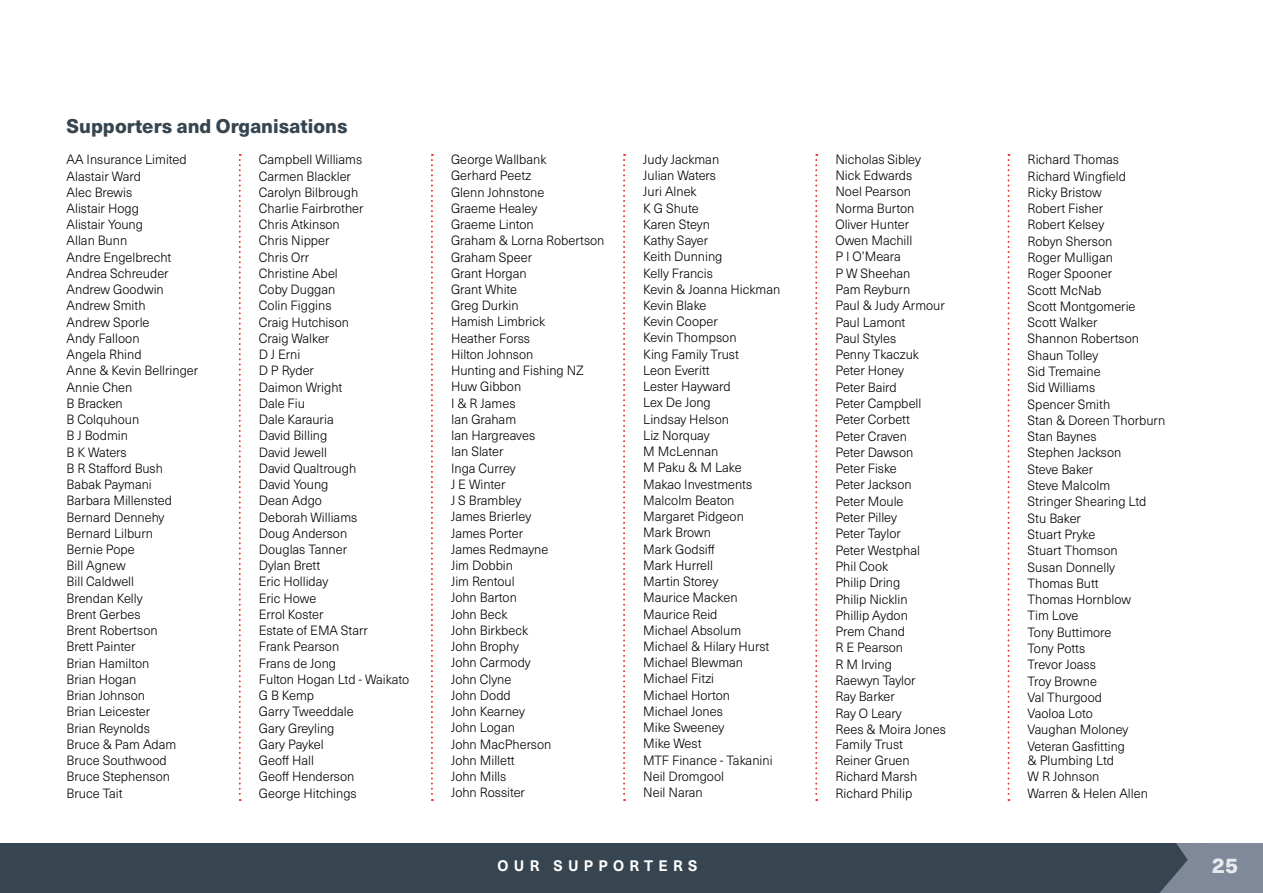
<style>
.page{position:relative;width:1263px;height:893px;background:#fff}
.page>*{position:absolute;margin:0;border:0;box-sizing:border-box;transform-origin:0 0}
.t1{font:800 21.15px "Neue Haas Unica W1 G";color:#e8ebed}
.t2{font:800 19.5px "Neue Haas Unica W1 G";color:#36454f}
.t3{font:700 15px "Neue Haas Unica W1 G";letter-spacing:.36em;color:#fff}
.t4{font:300 13.2px/16.2px "Neue Haas Unica W1 G";color:#000}
</style>
<div class="page">
<svg style="left:239px;top:154px;width:2px;height:647px"></svg>
<svg style="left:431px;top:154px;width:2px;height:647px"></svg>
<svg style="left:623px;top:154px;width:2px;height:647px"></svg>
<svg style="left:815px;top:154px;width:2px;height:647px"></svg>
<svg style="left:1008px;top:154px;width:1px;height:647px"></svg>
<div style="left:0;top:843px;width:1195px;height:50px;background:#36454f"></div>
<svg style="left:1159px;top:843px;width:104px;height:50px"></svg>
<h2 class="t2" style="left:67px;top:111px;width:282px">Supporters and Organisations</h2>
<p class="t4" style="left:67px;top:151px;width:133px">AA Insurance Limited<br>Alastair Ward<br>Alec Brewis<br>Alistair Hogg<br>Alistair Young<br>Allan Bunn<br>Andre Engelbrecht<br>Andrea Schreuder<br>Andrew Goodwin<br>Andrew Smith<br>Andrew Sporle<br>Andy Falloon<br>Angela Rhind<br>Anne &amp; Kevin Bellringer<br>Annie Chen<br>B Bracken<br>B Colquhoun<br>B J Bodmin<br>B K Waters<br>B R Stafford Bush<br>Babak Paymani<br>Barbara Millensted<br>Bernard Dennehy<br>Bernard Lilburn<br>Bernie Pope<br>Bill Agnew<br>Bill Caldwell<br>Brendan Kelly<br>Brent Gerbes<br>Brent Robertson<br>Brett Painter<br>Brian Hamilton<br>Brian Hogan<br>Brian Johnson<br>Brian Leicester<br>Brian Reynolds<br>Bruce &amp; Pam Adam<br>Bruce Southwood<br>Bruce Stephenson<br>Bruce Tait</p>
<p class="t4" style="left:259px;top:151px;width:152px">Campbell Williams<br>Carmen Blackler<br>Carolyn Bilbrough<br>Charlie Fairbrother<br>Chris Atkinson<br>Chris Nipper<br>Chris Orr<br>Christine Abel<br>Coby Duggan<br>Colin Figgins<br>Craig Hutchison<br>Craig Walker<br>D J Erni<br>D P Ryder<br>Daimon Wright<br>Dale Fiu<br>Dale Karauria<br>David Billing<br>David Jewell<br>David Qualtrough<br>David Young<br>Dean Adgo<br>Deborah Williams<br>Doug Anderson<br>Douglas Tanner<br>Dylan Brett<br>Eric Holliday<br>Eric Howe<br>Errol Koster<br>Estate of EMA Starr<br>Frank Pearson<br>Frans de Jong<br>Fulton Hogan Ltd - Waikato<br>G B Kemp<br>Garry Tweeddale<br>Gary Greyling<br>Gary Paykel<br>Geoff Hall<br>Geoff Henderson<br>George Hitchings</p>
<p class="t4" style="left:451px;top:151px;width:155px">George Wallbank<br>Gerhard Peetz<br>Glenn Johnstone<br>Graeme Healey<br>Graeme Linton<br>Graham &amp; Lorna Robertson<br>Graham Speer<br>Grant Horgan<br>Grant White<br>Greg Durkin<br>Hamish Limbrick<br>Heather Forss<br>Hilton Johnson<br>Hunting and Fishing NZ<br>Huw Gibbon<br>I &amp; R James<br>Ian Graham<br>Ian Hargreaves<br>Ian Slater<br>Inga Currey<br>J E Winter<br>J S Brambley<br>James Brierley<br>James Porter<br>James Redmayne<br>Jim Dobbin<br>Jim Rentoul<br>John Barton<br>John Beck<br>John Birkbeck<br>John Brophy<br>John Carmody<br>John Clyne<br>John Dodd<br>John Kearney<br>John Logan<br>John MacPherson<br>John Millett<br>John Mills<br>John Rossiter</p>
<p class="t4" style="left:643px;top:150px;width:138px">Judy Jackman<br>Julian Waters<br>Juri Alnek<br>K G Shute<br>Karen Steyn<br>Kathy Sayer<br>Keith Dunning<br>Kelly Francis<br>Kevin &amp; Joanna Hickman<br>Kevin Blake<br>Kevin Cooper<br>Kevin Thompson<br>King Family Trust<br>Leon Everitt<br>Lester Hayward<br>Lex De Jong<br>Lindsay Helson<br>Liz Norquay<br>M McLennan<br>M Paku &amp; M Lake<br>Makao Investments<br>Malcolm Beaton<br>Margaret Pidgeon<br>Mark Brown<br>Mark Godsiff<br>Mark Hurrell<br>Martin Storey<br>Maurice Macken<br>Maurice Reid<br>Michael Absolum<br>Michael &amp; Hilary Hurst<br>Michael Blewman<br>Michael Fitzi<br>Michael Horton<br>Michael Jones<br>Mike Sweeney<br>Mike West<br>MTF Finance - Takanini<br>Neil Dromgool<br>Neil Naran</p>
<p class="t4" style="left:835px;top:150px;width:112px">Nicholas Sibley<br>Nick Edwards<br>Noel Pearson<br>Norma Burton<br>Oliver Hunter<br>Owen Machill<br>P I O’Meara<br>P W Sheehan<br>Pam Reyburn<br>Paul &amp; Judy Armour<br>Paul Lamont<br>Paul Styles<br>Penny Tkaczuk<br>Peter Honey<br>Peter Baird<br>Peter Campbell<br>Peter Corbett<br>Peter Craven<br>Peter Dawson<br>Peter Fiske<br>Peter Jackson<br>Peter Moule<br>Peter Pilley<br>Peter Taylor<br>Peter Westphal<br>Phil Cook<br>Philip Dring<br>Philip Nicklin<br>Phillip Aydon<br>Prem Chand<br>R E Pearson<br>R M Irving<br>Raewyn Taylor<br>Ray Barker<br>Ray O Leary<br>Rees &amp; Moira Jones</p>
<p class="t4" style="left:835px;top:735px;width:83px">Family Trust<br>Reiner Gruen<br>Richard Marsh<br>Richard Philip</p>
<p class="t4" style="left:1028px;top:151px;width:139px">Richard Thomas<br>Richard Wingfield<br>Ricky Bristow<br>Robert Fisher<br>Robert Kelsey<br>Robyn Sherson<br>Roger Mulligan<br>Roger Spooner<br>Scott McNab<br>Scott Montgomerie<br>Scott Walker<br>Shannon Robertson<br>Shaun Tolley<br>Sid Tremaine<br>Sid Williams<br>Spencer Smith<br>Stan &amp; Doreen Thorburn<br>Stan Baynes<br>Stephen Jackson<br>Steve Baker<br>Steve Malcolm<br>Stringer Shearing Ltd<br>Stu Baker<br>Stuart Pryke<br>Stuart Thomson<br>Susan Donnelly<br>Thomas Butt<br>Thomas Hornblow<br>Tim Love<br>Tony Buttimore<br>Tony Potts<br>Trevor Joass<br>Troy Browne<br>Val Thurgood<br>Vaoloa Loto<br>Vaughan Moloney<br>Veteran Gasfitting</p>
<p class="t4" style="left:1028px;top:752px;width:122px">&amp; Plumbing Ltd<br>W R Johnson<br>Warren &amp; Helen Allen</p>
<p class="t3" style="left:498px;top:854px;width:201px">OUR SUPPORTERS</p>
<h1 class="t1" style="left:1212px;top:849px;width:28px">25</h1>
</div>
